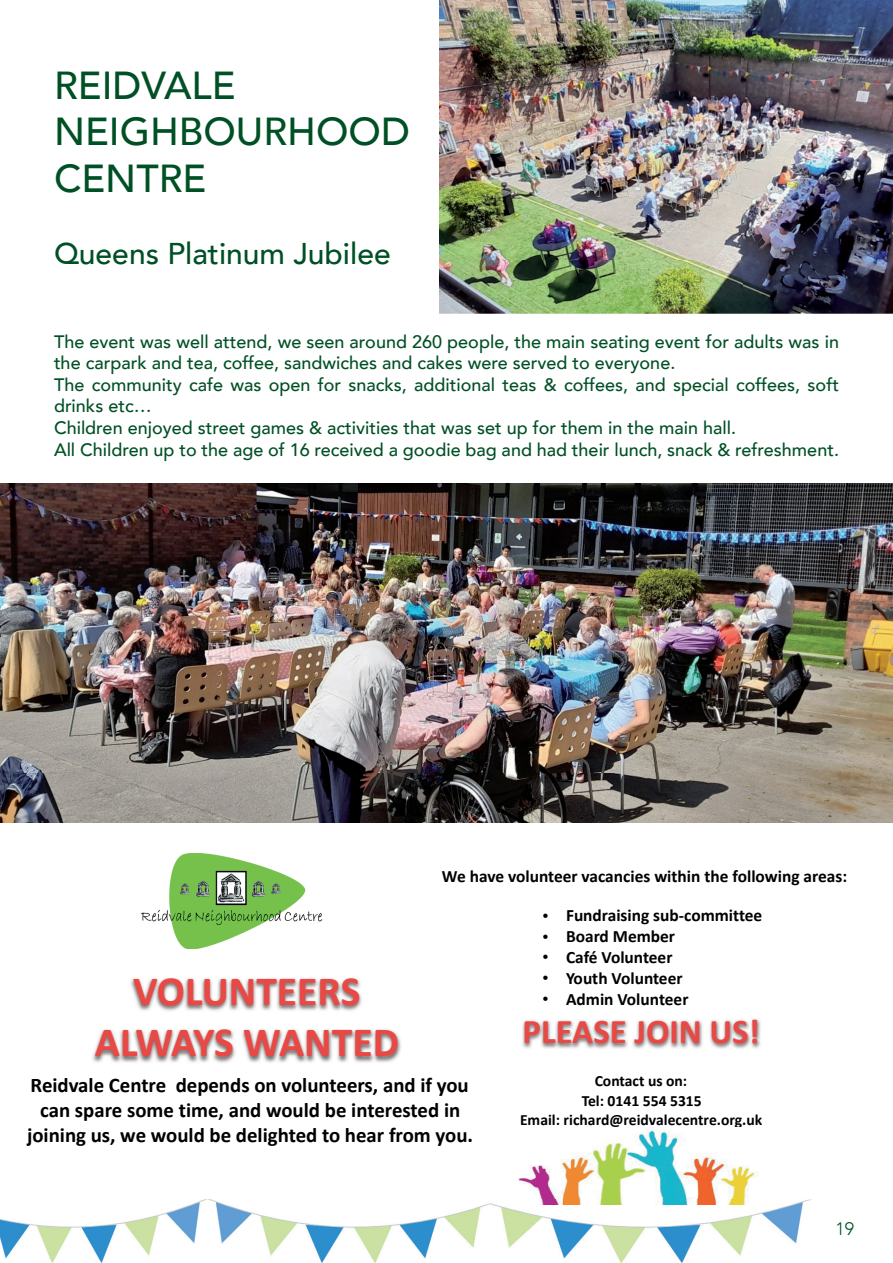
<style>
.page{position:relative;width:893px;height:1263px;background:#fff}
.page>*{position:absolute;margin:0;border:0;box-sizing:border-box;transform-origin:0 0}
.t1{font:700 41.7px/51.2px "Calibri";color:#e94844;text-align:center}
.t2{font:500 39px/46.8px "Avenir";color:#005025}
.t3{font:700 34.65px "Calibri";color:#e94844}
.t4{font:500 30px "Avenir";color:#005025}
.t5{font:700 20.85px/25.2px "Calibri";color:#000;text-align:center}
.t6{font:500 18px/21.6px "Avenir";color:#005025}
.t7{font:300 18px "Avenir";color:#005025}
.t8{font:700 17.4px "Calibri";color:#000}
.t9{font:700 15.6px/19px "Calibri";color:#000;text-align:center}
.s1{font-family:"Arial";font-weight:400}
</style>
<div class="page">
<img style="left:141px;top:853px;width:182px;height:96px">
<img style="left:130px;top:978px;width:232px;height:33px">
<img style="left:92px;top:1029px;width:309px;height:34px">
<img style="left:522px;top:1019px;width:239px;height:30px">
<img style="left:518px;top:1127px;width:240px;height:72px">
<img style="left:439px;top:0;width:454px;height:313px">
<img style="left:0;top:484px;width:893px;height:338px">
<img style="left:0;top:1199px;width:811px;height:64px">
<img style="left:505px;top:1199px;width:276px;height:5px">
<h2 class="t2" style="left:54px;top:59px;width:357px">REIDVALE<br>NEIGHBOURHOOD<br>CENTRE</h2>
<h3 class="t4" style="left:54px;top:228px;width:338px">Queens Platinum Jubilee</h3>
<p class="t6" style="left:54px;top:329px;width:787px">The event was well attend, we seen around 260 people, the main seating event for adults was in the carpark and tea, coffee, sandwiches and cakes were served to everyone.<br>The community cafe was open for snacks, additional teas &amp; coffees, and special coffees, soft drinks etc…<br>Children enjoyed street games &amp; activities that was set up for them in the main hall.<br>All Children up to the age of 16 received a goodie bag and had their lunch, snack &amp; refreshment.</p>
<p class="t8" style="left:442px;top:865px;width:407px">We have volunteer vacancies within the following areas:</p>
<p class="t8" style="left:542px;top:905px;width:221px"><span class="s1">•</span> Fundraising sub-committee</p>
<p class="t8" style="left:542px;top:926px;width:134px"><span class="s1">•</span> Board Member</p>
<p class="t8" style="left:542px;top:946px;width:132px"><span class="s1">•</span> Café Volunteer</p>
<p class="t8" style="left:542px;top:967px;width:142px"><span class="s1">•</span> Youth Volunteer</p>
<p class="t8" style="left:542px;top:988px;width:148px"><span class="s1">•</span> Admin Volunteer</p>
<h3 class="t3" style="left:523px;top:1010px;width:239px">PLEASE JOIN US!</h3>
<p class="t9" style="left:520px;top:1071px;width:244px">Contact us on:<br>Tel: 0141 554 5315<br>Email: richard@reidvalecentre.org.uk</p>
<h1 class="t1" style="left:95px;top:964px;width:306px">VOLUNTEERS<br>ALWAYS WANTED</h1>
<p class="t5" style="left:27px;top:1071px;width:448px">Reidvale Centre depends on volunteers, and if you can spare some time, and would be interested in joining us, we would be delighted to hear from you.</p>
<p class="t7" style="left:835px;top:1218px;width:20px">19</p>
</div>
